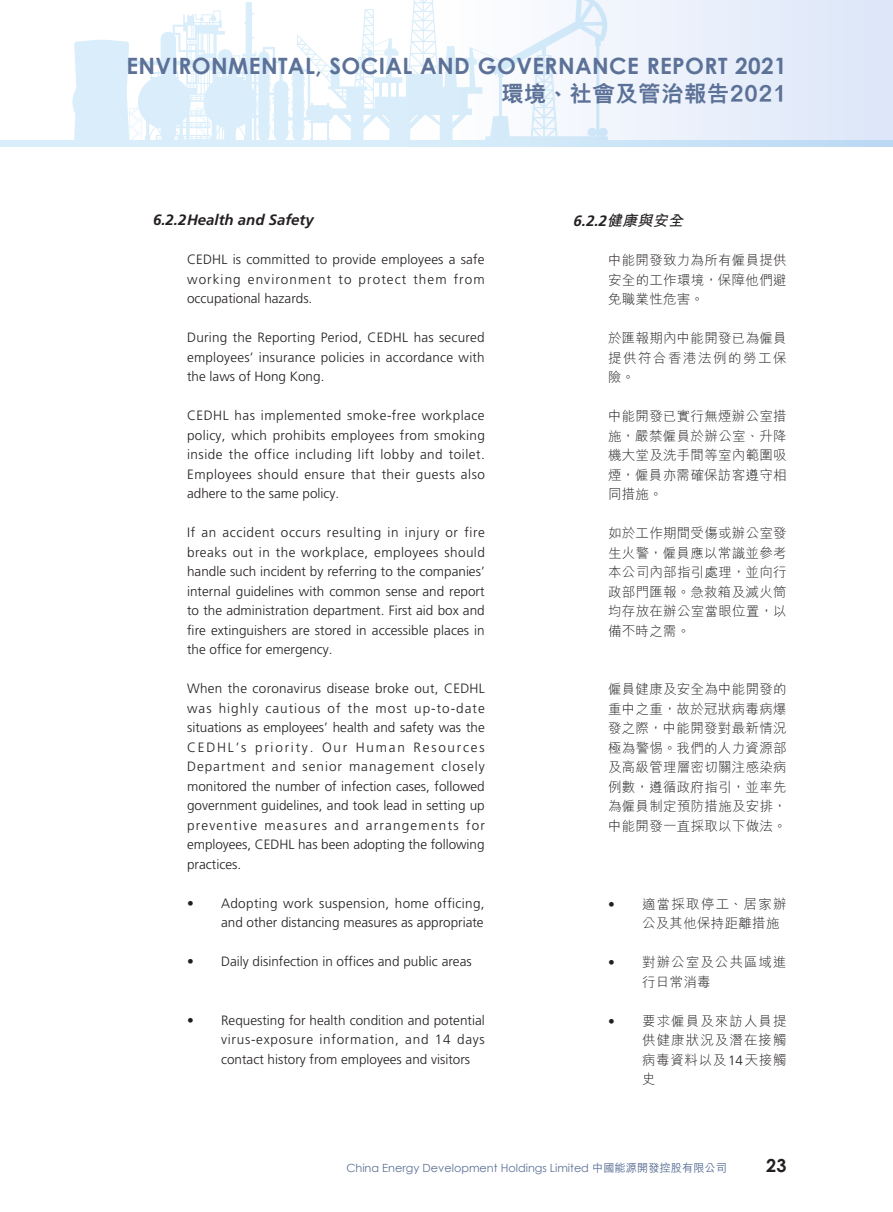
<style>
.page{position:relative;width:893px;height:1212px;background:#fff}
.page>*{position:absolute;margin:0;border:0;box-sizing:border-box;transform-origin:0 0}
.t1{font:700 22.5px "Century Gothic";letter-spacing:.02em;color:#5c7197}
.t2{font:800 22.5px "M Hei HK";letter-spacing:.015em;color:#5c7197}
.t3{font:700 18px "Century Gothic";color:#231f20}
.t4{font:italic 700 15px "Frutiger LT Std";color:#231f20}
.t5{font:italic 700 15px "Frutiger LT Std";color:#231f20}
.t6{font:300 13.5px/19.5px "Frutiger LT Std";color:#231f20;text-align:justify}
.t7{font:300 13.5px/19.5px "M Hei HK";letter-spacing:.025em;color:#231f20;text-align:justify}
.t8{font:300 13.5px/19.5px "M Hei HK";letter-spacing:.08em;color:#231f20}
.t9{font:11.25px "Century Gothic";color:#5c7197}
.s1{font-family:"M Hei HK"}
.s2{font-family:"Frutiger LT Std"}
.s3{font-family:"M Hei HK";font-weight:500}
</style>
<div class="page">
<div style="left:408px;top:0;width:485px;height:147px;background:#e7eefa"></div>
<svg style="left:74px;top:0;width:535px;height:141px"></svg>
<svg style="left:0;top:141px;width:893px;height:6px;background:#d1e8f8"></svg>
<h1 class="t1" style="left:126px;top:49px;width:662px">ENVIRONMENTAL, SOCIAL AND GOVERNANCE REPORT 2021</h1>
<h1 class="t2" style="left:501px;top:82px;width:287px">環境、社會及管治報告2021</h1>
<p class="t4" style="left:153px;top:211px;width:162px">6.2.2Health and Safety</p>
<p class="t6" style="left:187px;top:250px;width:299px">CEDHL is committed to provide employees a safe working environment to protect them from occupational hazards.</p>
<p class="t6" style="left:187px;top:328px;width:299px">During the Reporting Period, CEDHL has secured employees’ insurance policies in accordance with the laws of Hong Kong.</p>
<p class="t6" style="left:187px;top:406px;width:299px">CEDHL has implemented smoke-free workplace policy, which prohibits employees from smoking inside the office including lift lobby and toilet.<br>Employees should ensure that their guests also adhere to the same policy.</p>
<p class="t6" style="left:187px;top:523px;width:299px">If an accident occurs resulting in injury or fire breaks out in the workplace, employees should handle such incident by referring to the companies’ internal guidelines with common sense and report to the administration department. First aid box and fire extinguishers are stored in accessible places in the office for emergency.</p>
<p class="t6" style="left:187px;top:679px;width:299px">When the coronavirus disease broke out, CEDHL was highly cautious of the most up-to-date situations as employees’ health and safety was the CEDHL’s priority. Our Human Resources Department and senior management closely monitored the number of infection cases, followed government guidelines, and took lead in setting up preventive measures and arrangements for employees, CEDHL has been adopting the following practices.</p>
<p class="t6" style="left:187px;top:893px;width:299px;text-align:right">• Adopting work suspension, home officing, and other distancing measures as appropriate</p>
<p class="t6" style="left:187px;top:952px;width:286px">• Daily disinfection in offices and public areas</p>
<p class="t6" style="left:221px;top:1010px;width:265px;text-indent:-34px">• Requesting for health condition and potential virus-exposure information, and 14 days contact history from employees and visitors</p>
<p class="t5" style="left:573px;top:212px;width:116px">6.2.2 <span class="s1">健康與安全</span></p>
<p class="t7" style="left:608px;top:250px;width:180px">中能開發致力為所有僱員提供安全的工作環境，保障他們避免職業性危害。</p>
<p class="t7" style="left:608px;top:328px;width:180px">於匯報期內中能開發已為僱員提供符合香港法例的勞工保險。</p>
<p class="t7" style="left:608px;top:406px;width:180px">中能開發已實行無煙辦公室措施，嚴禁僱員於辦公室、升降機大堂及洗手間等室內範圍吸煙，僱員亦需確保訪客遵守相同措施。</p>
<p class="t7" style="left:608px;top:523px;width:180px">如於工作期間受傷或辦公室發生火警，僱員應以常識並參考本公司內部指引處理，並向行政部門匯報。急救箱及滅火筒均存放在辦公室當眼位置，以備不時之需。</p>
<p class="t7" style="left:608px;top:679px;width:180px">僱員健康及安全為中能開發的重中之重，故於冠狀病毒病爆發之際，中能開發對最新情況極為警惕。我們的人力資源部及高級管理層密切關注感染病例數，遵循政府指引，並率先為僱員制定預防措施及安排，中能開發一直採取以下做法。</p>
<p class="t7" style="left:642px;top:893px;width:146px;text-indent:-34px"><span class="s2">•</span> 適當採取停工、居家辦公及其他保持距離措施</p>
<p class="t8" style="left:642px;top:952px;width:146px;text-indent:-34px"><span class="s2">•</span> 對辦公室及公共區域進行日常消毒</p>
<p class="t7" style="left:642px;top:1010px;width:146px;text-indent:-34px"><span class="s2">•</span> 要求僱員及來訪人員提供健康狀況及潛在接觸病毒資料以及<span class="s2">14</span>天接觸史</p>
<p class="t9" style="left:346px;top:1160px;width:382px">China Energy Development Holdings Limited <span class="s3">中國能源開發控股有限公司</span></p>
<h2 class="t3" style="left:766px;top:1152px;width:22px">23</h2>
</div>
